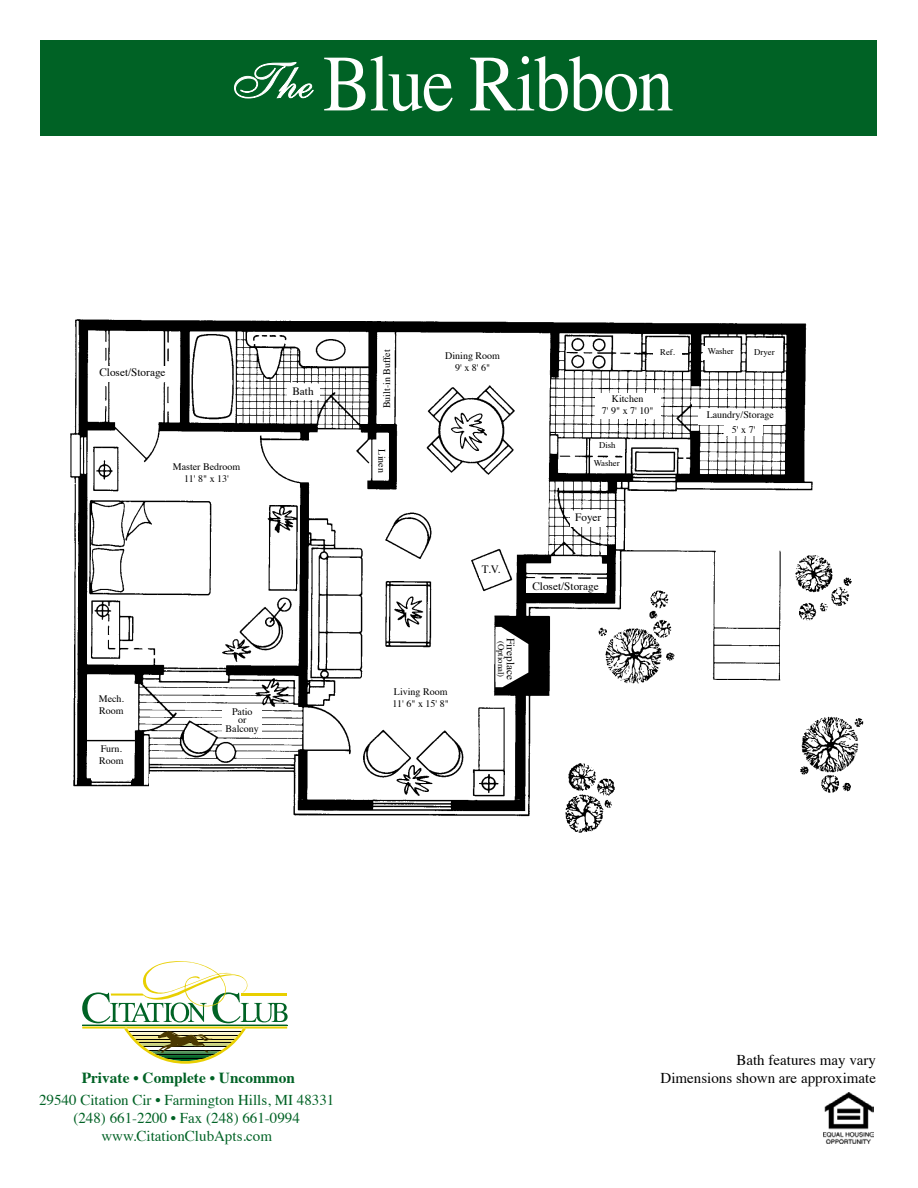
<style>
.page{position:relative;width:918px;height:1188px;background:#fff}
.page>*{position:absolute;margin:0;border:0;box-sizing:border-box;transform-origin:0 0}
.t1{font:79.8px "Times";letter-spacing:-.02em;color:#fff;scale:.9 1}
.t2{font:700 15.45px "Times";color:#006225}
.t3{font:15px/18px "Times";color:#006225;text-align:center}
.t4{font:15px/18px "Times";color:#000;text-align:right}
.t5{font:11.25px "Times";color:#000}
.t6{font:10.05px/12px "Times";color:#000;text-align:center}
.t7{font:8.7px/18px "Times";color:#000;text-align:center}
</style>
<div class="page">
<div style="left:40px;top:40px;width:838px;height:96px;background:#006225"></div>
<svg style="left:234px;top:62px;width:79px;height:36px"></svg>
<img style="left:70px;top:319px;width:794px;height:514px">
<div style="left:92px;top:367px;width:81px;height:15px;background:#fff"></div>
<div style="left:287px;top:385px;width:32px;height:15px;background:#fff"></div>
<div style="left:159px;top:464px;width:93px;height:15px;background:#fff"></div>
<div style="left:149px;top:774px;width:144px;height:15px;background:#fff"></div>
<div style="left:371px;top:820px;width:94px;height:29px;background:#fff"></div>
<div style="left:373px;top:686px;width:93px;height:42px;background:#fff"></div>
<svg style="left:496px;top:627px;width:32px;height:60px"></svg>
<div style="left:479px;top:564px;width:25px;height:14px;background:#fff"></div>
<div style="left:526px;top:580px;width:80px;height:13px;background:#fff"></div>
<div style="left:570px;top:511px;width:36px;height:15px;background:#fff"></div>
<div style="left:374px;top:444px;width:13px;height:34px;background:#fff"></div>
<div style="left:436px;top:353px;width:90px;height:19px;background:#fff"></div>
<div style="left:592px;top:441px;width:31px;height:12px;background:#fff"></div>
<div style="left:591px;top:459px;width:31px;height:14px;background:#fff"></div>
<div style="left:653px;top:347px;width:29px;height:13px;background:#fff"></div>
<div style="left:704px;top:346px;width:34px;height:13px;background:#fff"></div>
<div style="left:748px;top:347px;width:33px;height:13px;background:#fff"></div>
<div style="left:698px;top:409px;width:85px;height:15px;background:#fff"></div>
<div style="left:223px;top:706px;width:39px;height:31px;background:#fff"></div>
<div style="left:431px;top:350px;width:84px;height:25px;background:#fff"></div>
<div style="left:165px;top:461px;width:84px;height:26px;background:#fff"></div>
<div style="left:91px;top:693px;width:41px;height:37px;background:#fff"></div>
<div style="left:91px;top:743px;width:41px;height:37px;background:#fff"></div>
<div style="left:595px;top:393px;width:65px;height:25px;background:#fff"></div>
<div style="left:724px;top:424px;width:39px;height:12px;background:#fff"></div>
<div style="left:380px;top:335px;width:12px;height:88px;background:#fff"></div>
<hr style="left:80px;top:740px;width:55px;height:1px;background:#000">
<svg style="left:82px;top:961px;width:206px;height:103px"></svg>
<img style="left:824px;top:1093px;width:49px;height:50px">
<h1 class="t1" style="left:323px;top:9px;width:391px">Blue Ribbon</h1>
<p class="t5" style="left:99px;top:362px;width:68px">Closet/Storage</p>
<p class="t6" style="left:173px;top:460px;width:69px">Master Bedroom<br>11' 8" x 13'</p>
<p class="t5" style="left:167px;top:460px;width:77px">Master Bedroom</p>
<p class="t5" style="left:292px;top:380px;width:23px">Bath</p>
<p class="t6" style="left:99px;top:692px;width:27px;text-align:left">Mech.<br>Room</p>
<p class="t6" style="left:99px;top:741px;width:26px;text-align:left">Furn.<br>Room</p>
<p class="t6" style="left:226px;top:707px;width:35px;line-height:8.4px">Patio<br>or<br>Balcony</p>
<p class="t6" style="left:380px;top:408px;width:61px;rotate:-90deg">Built-in Buffet</p>
<p class="t6" style="left:389px;top:449px;width:25px;rotate:90deg">Linen</p>
<p class="t6" style="left:445px;top:348px;width:56px">Dining Room<br>9' x 8' 6"</p>
<p class="t5" style="left:450px;top:349px;width:63px">Dining Room</p>
<p class="t5" style="left:482px;top:559px;width:20px">T.V.</p>
<p class="t7" style="left:660px;top:342px;width:16px">Ref.</p>
<p class="t7" style="left:708px;top:341px;width:28px">Washer</p>
<p class="t7" style="left:754px;top:342px;width:22px">Dryer</p>
<p class="t6" style="left:602px;top:392px;width:53px">Kitchen<br>7' 9" x 7' 10"</p>
<p class="t5" style="left:615px;top:391px;width:37px">Kitchen</p>
<p class="t7" style="left:594px;top:436px;width:28px">Dish<br>Washer</p>
<p class="t5" style="left:575px;top:506px;width:28px">Foyer</p>
<p class="t5" style="left:532px;top:575px;width:68px">Closet/Storage</p>
<p class="t6" style="left:707px;top:408px;width:69px">Laundry/Storage</p>
<p class="t6" style="left:732px;top:422px;width:25px">5' x 7'</p>
<p class="t5" style="left:390px;top:682px;width:62px">Living Room</p>
<p class="t6" style="left:393px;top:685px;width:58px;text-align:left">Living Room<br>11' 6" x 15' 8"</p>
<p class="t5" style="left:521px;top:638px;width:43px;rotate:90deg">Fireplace</p>
<p class="t7" style="left:511px;top:641px;width:38px;rotate:90deg">(Optional)</p>
<h2 class="t2" style="left:82px;top:1063px;width:215px">Private • Complete • Uncommon</h2>
<h3 class="t3" style="left:39px;top:1089px;width:297px">29540 Citation Cir • Farmington Hills, MI 48331 (248) 661-2200 • Fax (248) 661-0994 www.CitationClubApts.com</h3>
<h3 class="t4" style="left:661px;top:1050px;width:217px">Bath features may vary<br>Dimensions shown are approximate</h3>
</div>
